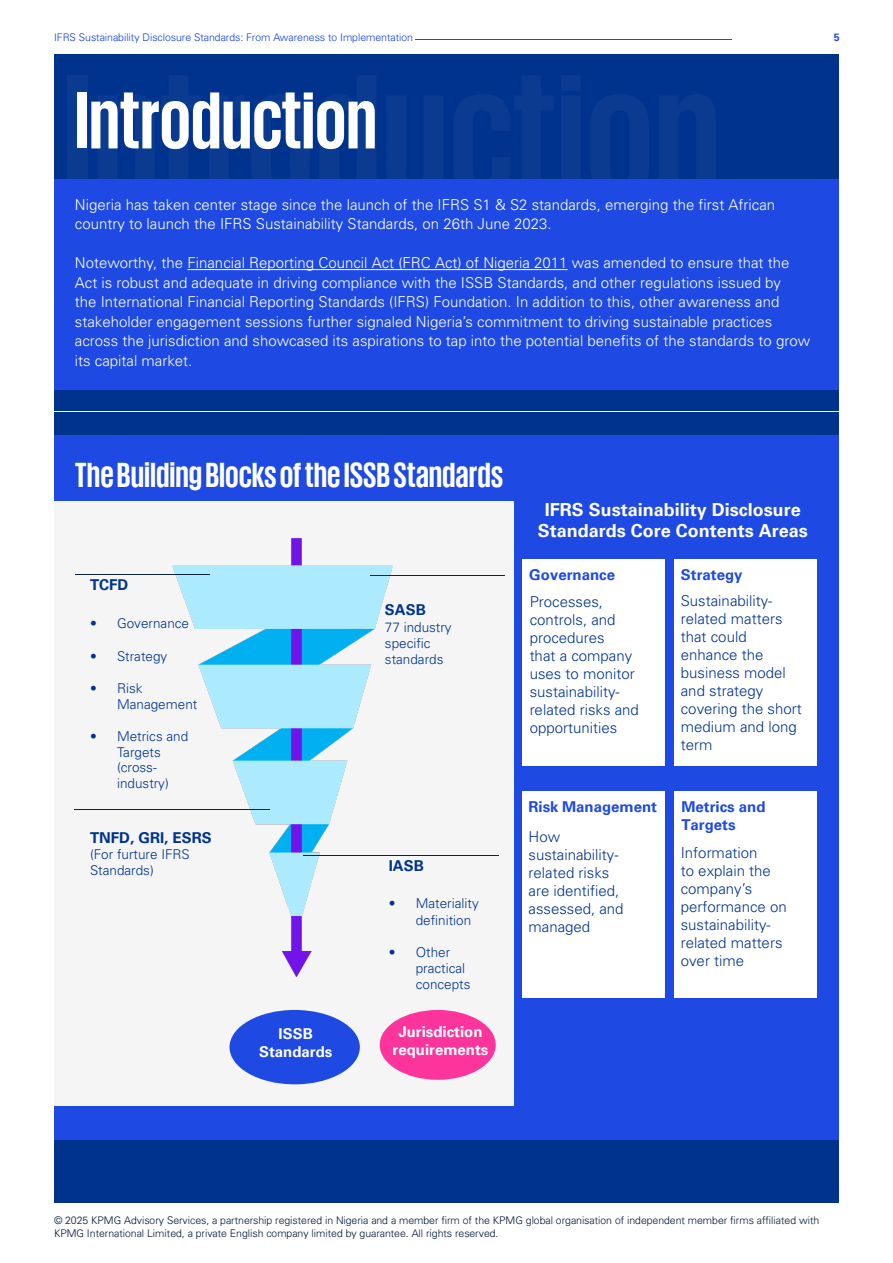
<style>
.page{position:relative;width:893px;height:1263px;background:#fff}
.page>*{position:absolute;margin:0;border:0;box-sizing:border-box;transform-origin:0 0}
.t1{font:700 180px "KPMG";color:#fff}
.t2{font:700 82.5px "KPMG";color:#fff}
.t3{font:700 36px "KPMG";color:#fff}
.t4{font:700 18px/21.6px "Univers";color:#fff;text-align:center}
.t5{font:300 15px/19.5px "Univers";color:#fff}
.t6{font:300 15px/18px "Univers";color:#00338d}
.t7{font:700 15px/18px "Univers";color:#1e49e2}
.t8{font:700 15px/18px "Univers";color:#fff;text-align:center}
.t9{font:700 15px "Univers";color:#00338d}
.t10{font:300 13.5px/16.2px "Univers";color:#00338d}
.t11{font:300 10.5px/12.6px "Univers";color:#0c233c}
.t12{font:300 10.5px "Univers";color:#1e49e2}
.t13{font:700 10.5px "Univers";color:#1e49e2}
.s1{font-family:"Univers 45"}
</style>
<div class="page">
<hr style="left:415px;top:39px;width:317px;height:1px;background:#1e49e2">
<div style="left:54px;top:54px;width:785px;height:1149px;background:#00338d"></div>
<hr style="left:50px;top:412px;width:800px;height:1px;background:#fff">
<div style="left:54px;top:179px;width:785px;height:210px;background:#1e49e2"></div>
<hr style="left:187px;top:269px;width:381px;height:1px;background:#fff">
<div style="left:54px;top:436px;width:785px;height:704px;background:#1e49e2"></div>
<div style="left:54px;top:501px;width:459px;height:604px;background:#f5f5f5"></div>
<img style="left:172px;top:539px;width:221px;height:437px">
<hr style="left:370px;top:575px;width:135px;height:1px;background:#0c233c">
<hr style="left:75px;top:574px;width:134px;height:1px;background:#0c233c">
<hr style="left:75px;top:810px;width:195px;height:1px;background:#0c233c">
<hr style="left:304px;top:855px;width:195px;height:1px;background:#0c233c">
<div style="left:229px;top:1010px;width:131px;height:74px;background:#1e49e2;border-radius:50%"></div>
<div style="left:380px;top:1010px;width:116px;height:70px;background:#fd349c;border-radius:50%"></div>
<div style="left:674px;top:559px;width:143px;height:207px;background:#fff"></div>
<div style="left:674px;top:792px;width:143px;height:206px;background:#fff"></div>
<div style="left:522px;top:559px;width:143px;height:207px;background:#fff"></div>
<div style="left:522px;top:792px;width:143px;height:206px;background:#fff"></div>
<p class="t12" style="left:54px;top:31px;width:361px">IFRS Sustainability Disclosure Standards: From Awareness to Implementation</p>
<p class="t13" style="left:834px;top:31px;width:7px">5</p>
<h1 class="t1" style="left:62px;top:46px;width:660px">Introduction</h1>
<h2 class="t2" style="left:75px;top:79px;width:303px">Introduction</h2>
<p class="t5" style="left:75px;top:195px;width:702px">Nigeria has taken center stage since the launch of the IFRS S1 &amp; S2 standards, emerging the first African country to launch the IFRS Sustainability Standards, on 26th June 2023.</p>
<p class="t5" style="left:75px;top:253px;width:737px">Noteworthy, the Financial Reporting Council Act (FRC Act) of Nigeria 2011 was amended to ensure that the Act is robust and adequate in driving compliance with the ISSB Standards, and other regulations issued by<br>the International Financial Reporting Standards (IFRS) Foundation. In addition to this, other awareness and stakeholder engagement sessions further signaled Nigeria’s commitment to driving sustainable practices across the jurisdiction and showcased its aspirations to tap into the potential benefits of the standards to grow its capital market.</p>
<h3 class="t3" style="left:75px;top:457px;width:430px">The Building Blocks of the ISSB Standards</h3>
<p class="t9" style="left:90px;top:576px;width:40px">TCFD</p>
<p class="t10" style="left:90px;top:615px;width:101px">• Governance</p>
<p class="t10" style="left:90px;top:648px;width:79px">• Strategy</p>
<p class="t10" style="left:117px;top:680px;width:82px;line-height:15.6px;text-indent:-27px">• Risk<br>Management</p>
<p class="t10" style="left:90px;top:728px;width:100px;line-height:15.6px;text-align:center">• Metrics and<br>Targets<br><span class="s1">(c</span>ross-<br><span class="s1">i</span>ndustry<span class="s1">)</span></p>
<p class="t9" style="left:90px;top:828px;width:123px">TNFD, GRI, ESRS</p>
<p class="t10" style="left:90px;top:846px;width:101px">(For furture IFRS<br>Standards)</p>
<p class="t9" style="left:385px;top:601px;width:42px">SASB</p>
<p class="t10" style="left:385px;top:619px;width:68px">77 industry specific standards</p>
<p class="t9" style="left:389px;top:856px;width:37px">IASB</p>
<p class="t10" style="left:416px;top:895px;width:64px;text-indent:-27px">• Materiality definition</p>
<p class="t10" style="left:416px;top:944px;width:56px;text-indent:-27px">• Other practical concepts</p>
<p class="t8" style="left:259px;top:1026px;width:75px">ISSB<br>Standards</p>
<p class="t8" style="left:393px;top:1023px;width:97px">Jurisdiction requirements</p>
<p class="t4" style="left:538px;top:499px;width:272px">IFRS Sustainability Disclosure<br>Standards Core Contents Areas</p>
<p class="t7" style="left:529px;top:566px;width:87px">Governance</p>
<p class="t6" style="left:530px;top:592px;width:111px">Processes, controls, and procedures<br>that a company uses to monitor sustainability&shy;related risks and opportunities</p>
<p class="t7" style="left:681px;top:566px;width:63px">Strategy</p>
<p class="t6" style="left:681px;top:592px;width:122px">Sustainability&shy;related matters that could enhance the business model and strategy covering the short medium and long term</p>
<p class="t7" style="left:528px;top:799px;width:130px">Risk Management</p>
<p class="t6" style="left:528px;top:828px;width:97px">How sustainability&shy;related risks are identified, assessed, and managed</p>
<p class="t7" style="left:681px;top:799px;width:86px">Metrics and<br>Targets</p>
<p class="t6" style="left:681px;top:844px;width:107px">Information<br>to explain the company’s performance on sustainability&shy;related matters over time</p>
<p class="t11" style="left:54px;top:1214px;width:767px">© 2025 KPMG Advisory Services, a partnership registered in Nigeria and a member firm of the KPMG global organisation of independent member firms affiliated with<br>KPMG International Limited, a private English company limited by guarantee. All rights reserved.</p>
</div>
